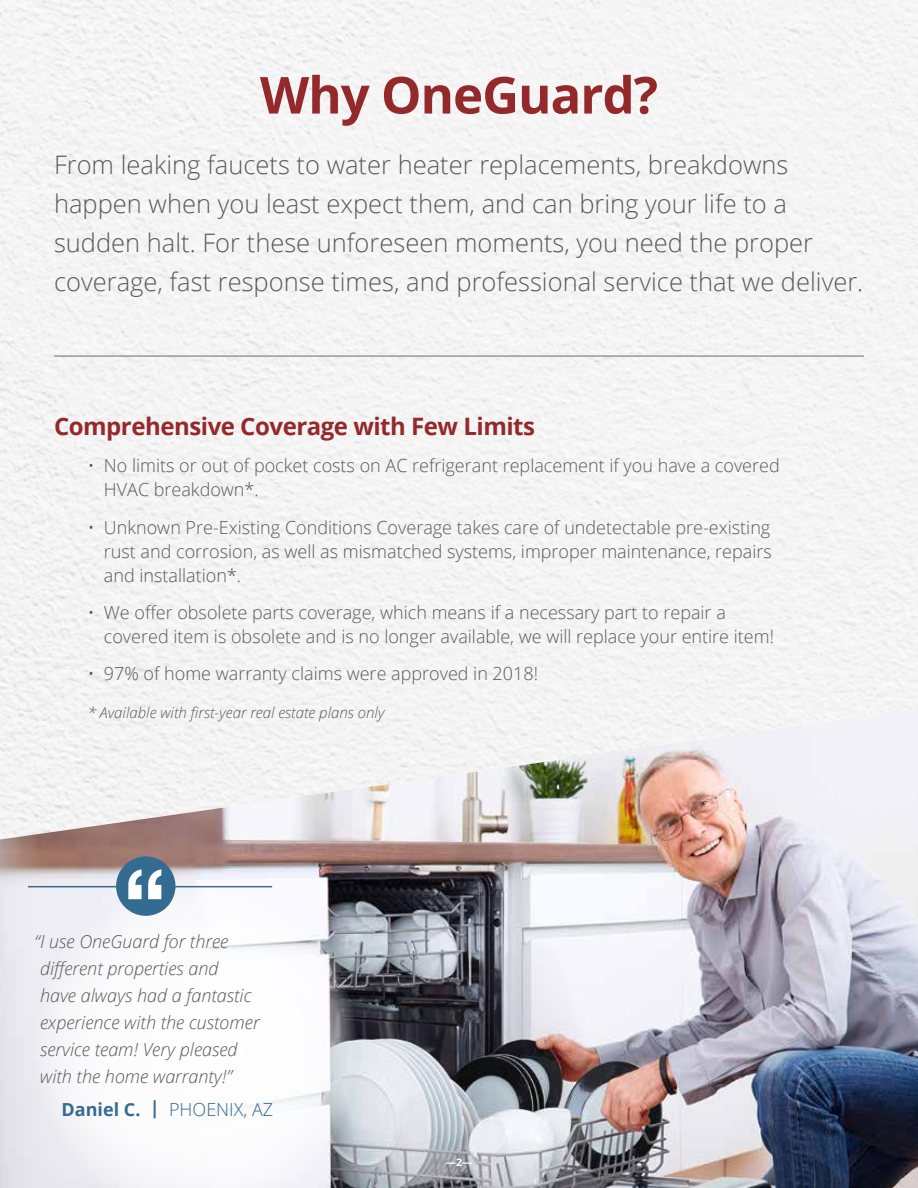
<style>
.page{position:relative;width:918px;height:1188px;background:#fff}
.page>*{position:absolute;margin:0;border:0;box-sizing:border-box;transform-origin:0 0}
.t1{font:700 93px "Helvetica Neue";color:#fff}
.t2{font:700 51px "Open Sans";letter-spacing:-.02em;color:#94292b}
.t3{font:300 25.5px/39px "Open Sans";color:#585959}
.t4{font:700 24px "Open Sans";letter-spacing:-.02em;color:#94292b}
.t5{font:300 18px/24px "Open Sans";color:#585959}
.t6{font:italic 300 18px/27px "Open Sans";color:#585959}
.t7{font:300 18px "Open Sans";color:#346c91}
.t8{font:italic 300 15px "Open Sans";color:#585959}
.t9{font:700 10.5px "Open Sans";color:#fff}
.s1{font-weight:700}
</style>
<div class="page">
<hr style="left:54px;top:355px;width:810px;height:2px;background:#989899">
<img style="left:0;top:709px;width:918px;height:479px">
<svg style="left:31px;top:880px;width:328px;height:308px"></svg>
<hr style="left:28px;top:886px;width:244px;height:1px;background:#346c91">
<div style="left:116px;top:856px;width:59px;height:60px;background:#346c91;border-radius:50%"></div>
<h2 class="t2" style="left:260px;top:59px;width:400px">Why OneGuard?</h2>
<p class="t3" style="left:54px;top:144px;width:811px">From leaking faucets to water heater replacements, breakdowns happen when you least expect them, and can bring your life to a sudden halt. For these unforeseen moments, you need the proper coverage, fast response times, and professional service that we deliver.</p>
<h3 class="t4" style="left:54px;top:409px;width:483px">Comprehensive Coverage with Few Limits</h3>
<p class="t5" style="left:104px;top:453px;width:677px;text-indent:-16px">• No limits or out of pocket costs on AC refrigerant replacement if you have a covered<br>HVAC breakdown*.</p>
<p class="t5" style="left:104px;top:515px;width:669px;text-align:justify;text-indent:-16px">• Unknown Pre-Existing Conditions Coverage takes care of undetectable pre-existing rust and corrosion, as well as mismatched systems, improper maintenance, repairs and installation*.</p>
<p class="t5" style="left:104px;top:600px;width:672px;text-indent:-16px">• We offer obsolete parts coverage, which means if a necessary part to repair a covered item is obsolete and is no longer available, we will replace your entire item!</p>
<p class="t5" style="left:88px;top:661px;width:452px">• 97% of home warranty claims were approved in 2018!</p>
<p class="t8" style="left:88px;top:702px;width:298px">* Available with first-year real estate plans only</p>
<h1 class="t1" style="left:123px;top:830px;width:45px">“</h1>
<p class="t6" style="left:40px;top:927px;width:221px;text-indent:-6px">“I use OneGuard for three different properties and<br>have always had a fantastic experience with the customer service team! Very pleased with the home warranty!”</p>
<p class="t7" style="left:62px;top:1097px;width:213px"><span class="s1">Daniel C. |</span> PHOENIX, AZ</p>
<p class="t9" style="left:446px;top:1155px;width:28px">—2—</p>
</div>
